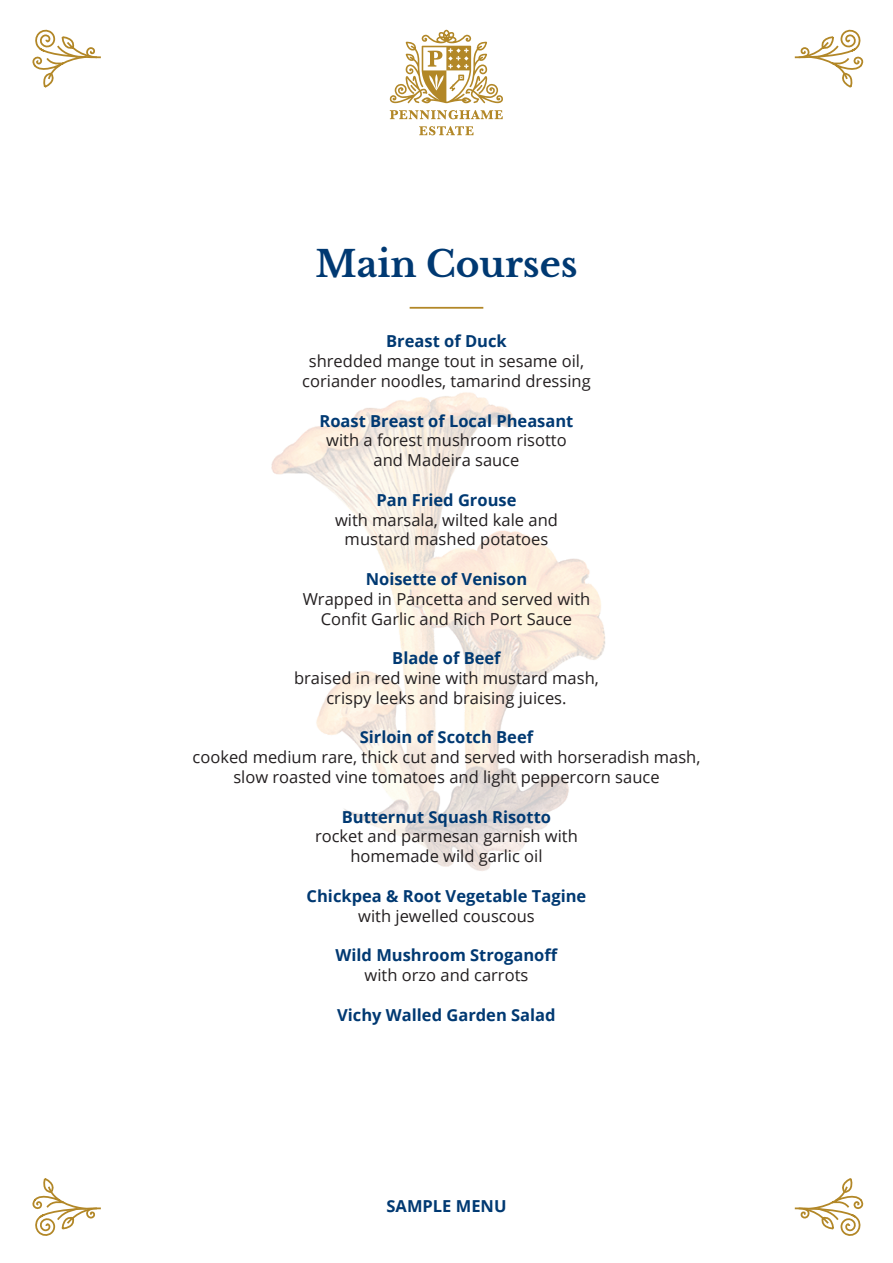
<style>
.page{position:relative;width:893px;height:1263px;background:#fff}
.page>*{position:absolute;margin:0;border:0;box-sizing:border-box;transform-origin:0 0}
.t1{font:700 36px "Libre Baskerville";color:#003972}
.t2{font:16.5px/19.8px "Open Sans";color:#231f20;text-align:center}
.t3{font:700 16.5px "Open Sans";color:#003972}
</style>
<div class="page">
<svg style="left:390px;top:110px;width:113px;height:9px"></svg>
<svg style="left:419px;top:126px;width:54px;height:9px"></svg>
<svg style="left:390px;top:30px;width:113px;height:73px"></svg>
<svg style="left:32px;top:29px;width:69px;height:59px"></svg>
<svg style="left:794px;top:29px;width:69px;height:59px"></svg>
<svg style="left:794px;top:1178px;width:69px;height:58px"></svg>
<svg style="left:32px;top:1178px;width:69px;height:58px"></svg>
<img style="left:271px;top:306px;width:334px;height:565px">
<hr style="left:410px;top:307px;width:73px;height:2px;background:#b28727">
<h1 class="t1" style="left:315px;top:242px;width:264px">Main Courses</h1>
<p class="t3" style="left:386px;top:330px;width:122px">Breast of Duck</p>
<p class="t2" style="left:302px;top:351px;width:290px">shredded mange tout in sesame oil, coriander noodles, tamarind dressing</p>
<p class="t3" style="left:319px;top:409px;width:255px">Roast Breast of Local Pheasant</p>
<p class="t2" style="left:326px;top:430px;width:242px">with a forest mushroom risotto and Madeira sauce</p>
<p class="t3" style="left:376px;top:488px;width:141px">Pan Fried Grouse</p>
<p class="t2" style="left:335px;top:509px;width:224px">with marsala, wilted kale and mustard mashed potatoes</p>
<p class="t3" style="left:366px;top:567px;width:163px">Noisette of Venison</p>
<p class="t2" style="left:303px;top:588px;width:289px">Wrapped in Pancetta and served with<br>Confit Garlic and Rich Port Sauce</p>
<p class="t3" style="left:392px;top:647px;width:110px">Blade of Beef</p>
<p class="t2" style="left:294px;top:668px;width:306px">braised in red wine with mustard mash, crispy leeks and braising juices.</p>
<p class="t3" style="left:360px;top:726px;width:175px">Sirloin of Scotch Beef</p>
<p class="t2" style="left:193px;top:747px;width:509px">cooked medium rare, thick cut and served with horseradish mash, slow roasted vine tomatoes and light peppercorn sauce</p>
<p class="t3" style="left:342px;top:805px;width:211px">Butternut Squash Risotto</p>
<p class="t2" style="left:315px;top:826px;width:264px">rocket and parmesan garnish with homemade wild garlic oil</p>
<p class="t3" style="left:307px;top:884px;width:281px">Chickpea &amp; Root Vegetable Tagine</p>
<p class="t2" style="left:358px;top:905px;width:178px">with jewelled couscous</p>
<p class="t3" style="left:336px;top:944px;width:224px">Wild Mushroom Stroganoff</p>
<p class="t2" style="left:365px;top:965px;width:165px">with orzo and carrots</p>
<p class="t3" style="left:337px;top:1003px;width:220px">Vichy Walled Garden Salad</p>
<p class="t3" style="left:386px;top:1194px;width:121px">SAMPLE MENU</p>
</div>
